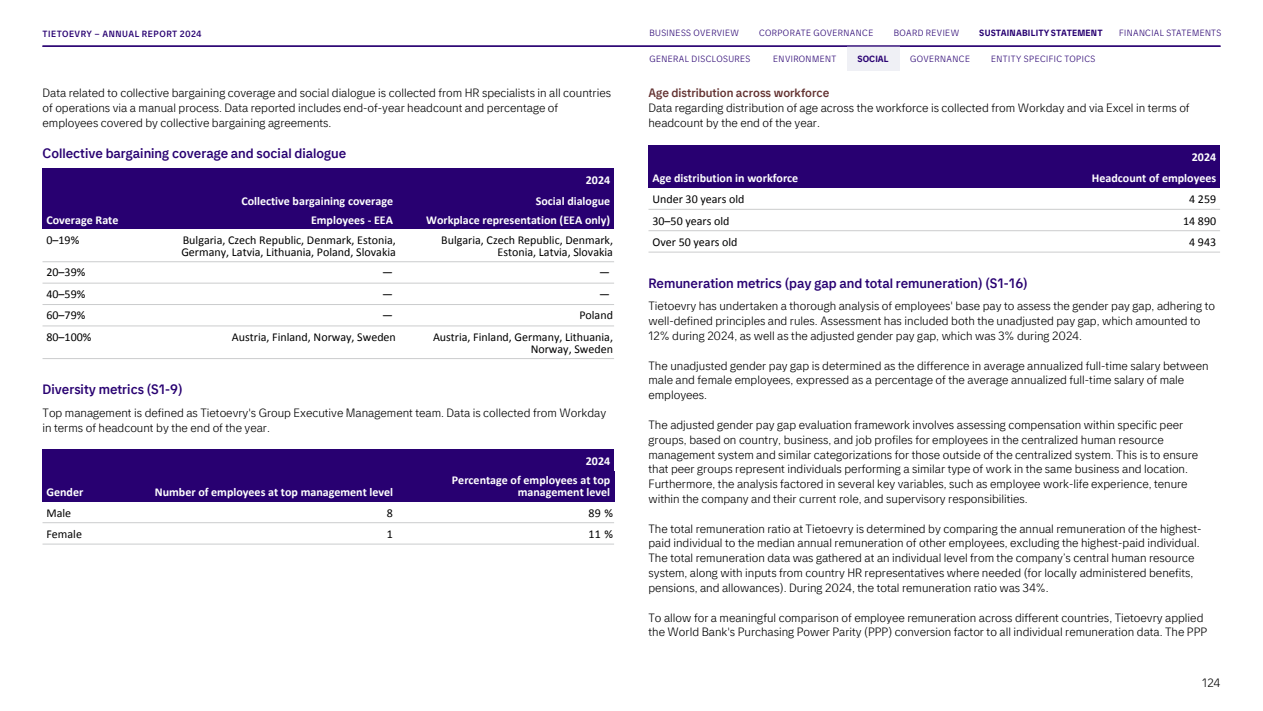
<style>
.page{position:relative;width:1263px;height:711px;background:#fff}
.page>*{position:absolute;margin:0;border:0;box-sizing:border-box;transform-origin:0 0}
.t1{font:500 13.5px "Tietoevry Sans 1";color:#280071}
.t2{font:300 12px/14.7px "Tietoevry Sans 1";color:#000}
.t3{font:12px/12.5px "Calibri";color:#000;text-align:right}
.t4{font:700 12px/12.5px "Calibri";color:#fff;text-align:right}
.t5{font:300 9px "Tietoevry Sans 1";letter-spacing:.05em;color:#280071}
.t6{font:700 9px "Tietoevry Sans 1";letter-spacing:.02em;color:#280071}
.t7{font:500 9px "Tietoevry Sans 1";letter-spacing:.06em;color:#280071}
.s1{font-weight:500;color:#633231}
</style>
<div class="page">
<div style="left:43px;top:168px;width:571px;height:22px;background:#280071"></div>
<div style="left:43px;top:190px;width:108px;height:39px;background:#280071"></div>
<div style="left:151px;top:190px;width:463px;height:39px;background:#280071"></div>
<hr style="left:43px;top:261px;width:571px;height:1px;background:#cbcccd">
<hr style="left:43px;top:283px;width:571px;height:1px;background:#cbcccd">
<hr style="left:43px;top:304px;width:571px;height:1px;background:#cbcccd">
<hr style="left:43px;top:325px;width:571px;height:1px;background:#cbcccd">
<hr style="left:43px;top:358px;width:571px;height:1px;background:#cbcccd">
<div style="left:43px;top:449px;width:571px;height:21px;background:#280071"></div>
<div style="left:43px;top:470px;width:354px;height:31px;background:#280071"></div>
<div style="left:397px;top:470px;width:217px;height:31px;background:#280071"></div>
<hr style="left:43px;top:522px;width:571px;height:1px;background:#cbcccd">
<hr style="left:43px;top:543px;width:571px;height:1px;background:#cbcccd">
<div style="left:648px;top:145px;width:572px;height:21px;background:#280071"></div>
<div style="left:648px;top:166px;width:193px;height:22px;background:#280071"></div>
<div style="left:841px;top:166px;width:379px;height:22px;background:#280071"></div>
<hr style="left:648px;top:209px;width:572px;height:1px;background:#cbcccd">
<hr style="left:648px;top:230px;width:572px;height:1px;background:#cbcccd">
<hr style="left:648px;top:252px;width:572px;height:1px;background:#cbcccd">
<div style="left:847px;top:46px;width:52px;height:24px;background:#eff0f5"></div>
<hr style="left:43px;top:46px;width:1177px;height:1px;background:#280071">
<p class="t6" style="left:979px;top:27px;width:125px">SUSTAINABILITY STATEMENT</p>
<p class="t7" style="left:43px;top:29px;width:161px">TIETOEVRY − ANNUAL REPORT 2024</p>
<p class="t5" style="left:649px;top:28px;width:91px">BUSINESS OVERVIEW</p>
<p class="t5" style="left:759px;top:28px;width:116px">CORPORATE GOVERNANCE</p>
<p class="t5" style="left:894px;top:28px;width:67px">BOARD REVIEW</p>
<p class="t5" style="left:1119px;top:28px;width:104px">FINANCIAL STATEMENTS</p>
<p class="t5" style="left:649px;top:53px;width:102px">GENERAL DISCLOSURES</p>
<p class="t5" style="left:773px;top:53px;width:65px">ENVIRONMENT</p>
<p class="t5" style="left:910px;top:53px;width:61px">GOVERNANCE</p>
<p class="t5" style="left:991px;top:53px;width:106px">ENTITY SPECIFIC TOPICS</p>
<p class="t6" style="left:857px;top:53px;width:33px">SOCIAL</p>
<p class="t2" style="left:43px;top:85px;width:570px">Data related to collective bargaining coverage and social dialogue is collected from HR specialists in all countries of operations via a manual process. Data reported includes end-of-year headcount and percentage of employees covered by collective bargaining agreements.</p>
<p class="t1" style="left:43px;top:145px;width:305px">Collective bargaining coverage and social dialogue</p>
<p class="t4" style="left:586px;top:173px;width:26px">2024</p>
<p class="t4" style="left:241px;top:194px;width:153px">Collective bargaining coverage</p>
<p class="t4" style="left:536px;top:194px;width:76px">Social dialogue</p>
<p class="t4" style="left:46px;top:213px;width:73px">Coverage Rate</p>
<p class="t4" style="left:311px;top:213px;width:84px">Employees - EEA</p>
<p class="t4" style="left:426px;top:213px;width:186px">Workplace representation (EEA only)</p>
<p class="t3" style="left:46px;top:233px;width:34px">0–19%</p>
<p class="t3" style="left:181px;top:233px;width:216px;text-align:left">Bulgaria, Czech Republic, Denmark, Estonia,<br>Germany, Latvia, Lithuania, Poland, Slovakia</p>
<p class="t3" style="left:441px;top:233px;width:173px">Bulgaria, Czech Republic, Denmark,<br>Estonia, Latvia, Slovakia</p>
<p class="t3" style="left:46px;top:265px;width:40px">20–39%</p>
<p class="t3" style="left:382px;top:265px;width:12px">—</p>
<p class="t3" style="left:599px;top:265px;width:12px">—</p>
<p class="t3" style="left:46px;top:287px;width:40px">40–59%</p>
<p class="t3" style="left:382px;top:287px;width:12px">—</p>
<p class="t3" style="left:599px;top:287px;width:12px">—</p>
<p class="t3" style="left:46px;top:308px;width:40px">60–79%</p>
<p class="t3" style="left:382px;top:308px;width:12px">—</p>
<p class="t3" style="left:579px;top:308px;width:35px">Poland</p>
<p class="t3" style="left:46px;top:329px;width:46px">80–100%</p>
<p class="t3" style="left:232px;top:329px;width:165px">Austria, Finland, Norway, Sweden</p>
<p class="t3" style="left:433px;top:329px;width:182px">Austria, Finland, Germany, Lithuania,<br>Norway, Sweden</p>
<p class="t1" style="left:43px;top:381px;width:142px">Diversity metrics (S1-9)</p>
<p class="t2" style="left:43px;top:405px;width:565px">Top management is defined as Tietoevry's Group Executive Management team. Data is collected from Workday in terms of headcount by the end of the year.</p>
<p class="t4" style="left:586px;top:454px;width:26px">2024</p>
<p class="t4" style="left:46px;top:485px;width:38px">Gender</p>
<p class="t4" style="left:155px;top:485px;width:240px">Number of employees at top management level</p>
<p class="t4" style="left:452px;top:472px;width:160px">Percentage of employees at top management level</p>
<p class="t3" style="left:46px;top:505px;width:26px">Male</p>
<p class="t3" style="left:387px;top:505px;width:8px">8</p>
<p class="t3" style="left:589px;top:505px;width:26px">89 %</p>
<p class="t3" style="left:46px;top:527px;width:37px">Female</p>
<p class="t3" style="left:387px;top:527px;width:8px">1</p>
<p class="t3" style="left:589px;top:527px;width:26px">11 %</p>
<p class="t2" style="left:648px;top:85px;width:543px;line-height:15.1px"><span class="s1">Age distribution across workforce<br></span>Data regarding distribution of age across the workforce is collected from Workday and via Excel in terms of headcount by the end of the year.</p>
<p class="t4" style="left:1192px;top:150px;width:26px">2024</p>
<p class="t4" style="left:652px;top:171px;width:147px">Age distribution in workforce</p>
<p class="t4" style="left:1092px;top:171px;width:126px">Headcount of employees</p>
<p class="t3" style="left:652px;top:192px;width:94px">Under 30 years old</p>
<p class="t3" style="left:1189px;top:192px;width:29px">4 259</p>
<p class="t3" style="left:652px;top:214px;width:79px">30–50 years old</p>
<p class="t3" style="left:1183px;top:214px;width:35px">14 890</p>
<p class="t3" style="left:652px;top:235px;width:87px">Over 50 years old</p>
<p class="t3" style="left:1189px;top:235px;width:29px">4 943</p>
<p class="t1" style="left:648px;top:275px;width:381px">Remuneration metrics (pay gap and total remuneration) (S1-16)</p>
<p class="t2" style="left:648px;top:298px;width:568px">Tietoevry has undertaken a thorough analysis of employees' base pay to assess the gender pay gap, adhering to well-defined principles and rules. Assessment has included both the unadjusted pay gap, which amounted to<br>12% during 2024, as well as the adjusted gender pay gap, which was 3% during 2024.</p>
<p class="t2" style="left:648px;top:358px;width:561px">The unadjusted gender pay gap is determined as the difference in average annualized full-time salary between male and female employees, expressed as a percentage of the average annualized full-time salary of male employees.</p>
<p class="t2" style="left:648px;top:417px;width:551px">The adjusted gender pay gap evaluation framework involves assessing compensation within specific peer groups, based on country, business, and job profiles for employees in the centralized human resource management system and similar categorizations for those outside of the centralized system. This is to ensure that peer groups represent individuals performing a similar type of work in the same business and location.<br>Furthermore, the analysis factored in several key variables, such as employee work-life experience, tenure within the company and their current role, and supervisory responsibilities.</p>
<p class="t2" style="left:648px;top:521px;width:554px">The total remuneration ratio at Tietoevry is determined by comparing the annual remuneration of the highest&shy;paid individual to the median annual remuneration of other employees, excluding the highest-paid individual.<br>The total remuneration data was gathered at an individual level from the company’s central human resource system, along with inputs from country HR representatives where needed (for locally administered benefits, pensions, and allowances). During 2024, the total remuneration ratio was 34%.</p>
<p class="t2" style="left:648px;top:609px;width:560px">To allow for a meaningful comparison of employee remuneration across different countries, Tietoevry applied the World Bank's Purchasing Power Parity (PPP) conversion factor to all individual remuneration data. The PPP</p>
<p class="t2" style="left:1202px;top:675px;width:20px">124</p>
</div>
